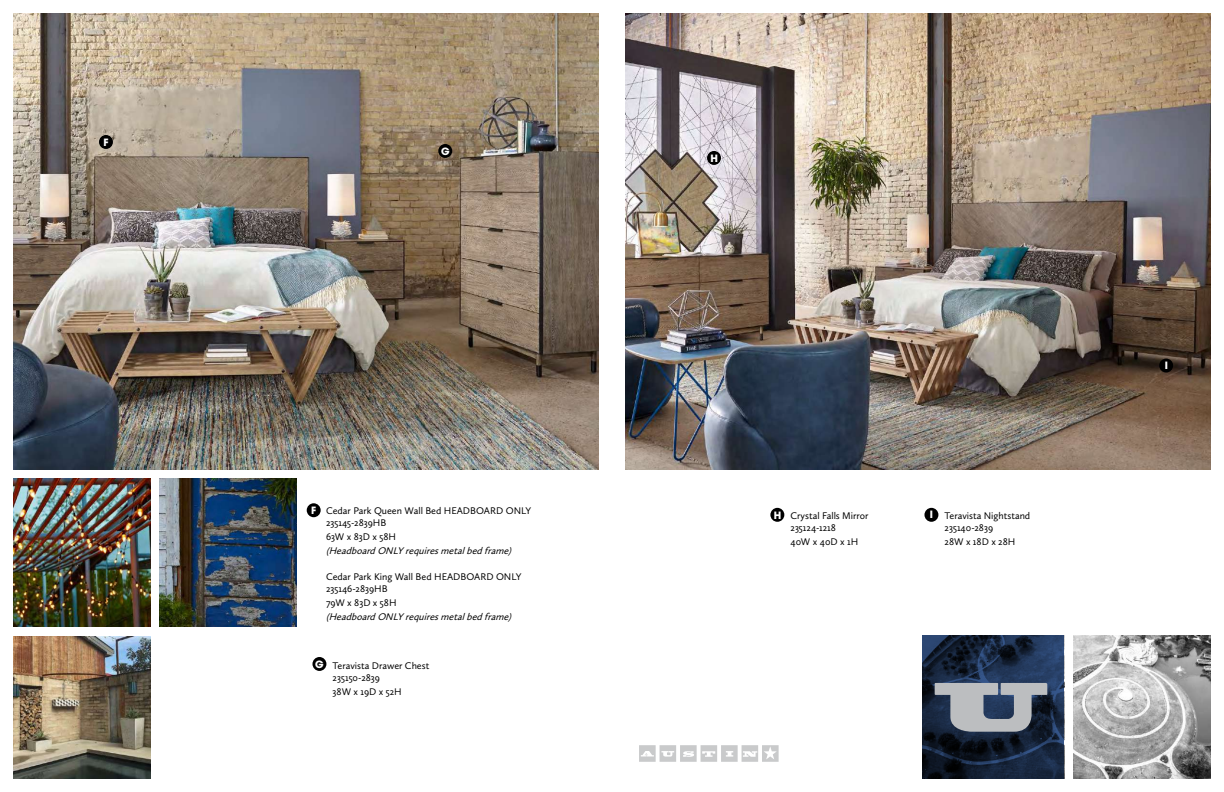
<style>
.page{position:relative;width:1224px;height:792px;background:#fff}
.page>*{position:absolute;margin:0;border:0;box-sizing:border-box;transform-origin:0 0}
.t1{font:65px "Blackoak Std";color:#bcbec0}
.t2{font:10px/12px "Calluna Sans";color:#000}
.t3{font:italic 10px "Calluna Sans";color:#000}
.t4{font:700 10px "Avant Garde";color:#fff}
.s1{font-family:"Avant Garde";font-weight:700;color:#fff}
</style>
<div class="page">
<img style="left:14px;top:14px;width:584px;height:456px">
<img style="left:626px;top:14px;width:584px;height:456px">
<div style="left:312px;top:657px;width:14px;height:14px;background:#000;border-radius:50%"></div>
<div style="left:438px;top:144px;width:14px;height:14px;background:#000;border-radius:50%"></div>
<img style="left:14px;top:479px;width:137px;height:147px">
<img style="left:160px;top:479px;width:137px;height:147px">
<img style="left:14px;top:636px;width:137px;height:142px">
<div style="left:770px;top:508px;width:14px;height:14px;background:#000;border-radius:50%"></div>
<div style="left:924px;top:508px;width:14px;height:14px;background:#000;border-radius:50%"></div>
<img style="left:1073px;top:635px;width:137px;height:143px">
<div style="left:707px;top:151px;width:14px;height:14px;background:#000;border-radius:50%"></div>
<div style="left:1159px;top:359px;width:14px;height:14px;background:#000;border-radius:50%"></div>
<svg style="left:639px;top:745px;width:140px;height:17px"></svg>
<svg style="left:922px;top:635px;width:142px;height:143px;background:#192943"></svg>
<div style="left:307px;top:503px;width:14px;height:14px;background:#000;border-radius:50%"></div>
<div style="left:99px;top:135px;width:14px;height:14px;background:#000;border-radius:50%"></div>
<p class="t4" style="left:104px;top:135px;width:7px">F</p>
<p class="t4" style="left:441px;top:145px;width:10px">G</p>
<p class="t2" style="left:326px;top:505px;width:207px;text-indent:-15px"><span class="s1">F</span> Cedar Park Queen Wall Bed HEADBOARD ONLY<br>235145-2839HB</p>
<p class="t2" style="left:326px;top:531px;width:71px">63W x 83D x 58H</p>
<p class="t3" style="left:326px;top:545px;width:190px">(HeadboardONLYrequiresmetalbedframe)</p>
<p class="t2" style="left:326px;top:571px;width:197px">Cedar Park King Wall Bed HEADBOARD ONLY<br>235146-2839HB</p>
<p class="t2" style="left:326px;top:597px;width:72px">79W x 83D x 58H</p>
<p class="t3" style="left:326px;top:611px;width:190px">(HeadboardONLYrequiresmetalbedframe)</p>
<p class="t4" style="left:315px;top:658px;width:10px">G</p>
<p class="t2" style="left:333px;top:659px;width:98px">Teravista Drawer Chest<br>235150-2839</p>
<p class="t2" style="left:333px;top:685px;width:71px">38W x 19D x 52H</p>
<p class="t4" style="left:710px;top:152px;width:9px">H</p>
<p class="t4" style="left:930px;top:508px;width:5px">I</p>
<p class="t4" style="left:774px;top:508px;width:9px">H</p>
<p class="t2" style="left:945px;top:510px;width:87px">Teravista Nightstand<br>235140-2839</p>
<p class="t2" style="left:945px;top:536px;width:72px">28W x 18D x 28H</p>
<p class="t2" style="left:791px;top:510px;width:79px">Crystal Falls Mirror<br>235124-1218</p>
<p class="t2" style="left:791px;top:536px;width:69px">40W x 40D x 1H</p>
<h1 class="t1" style="left:933px;top:664px;width:117px">U</h1>
<p class="t4" style="left:1165px;top:359px;width:5px">I</p>
</div>
